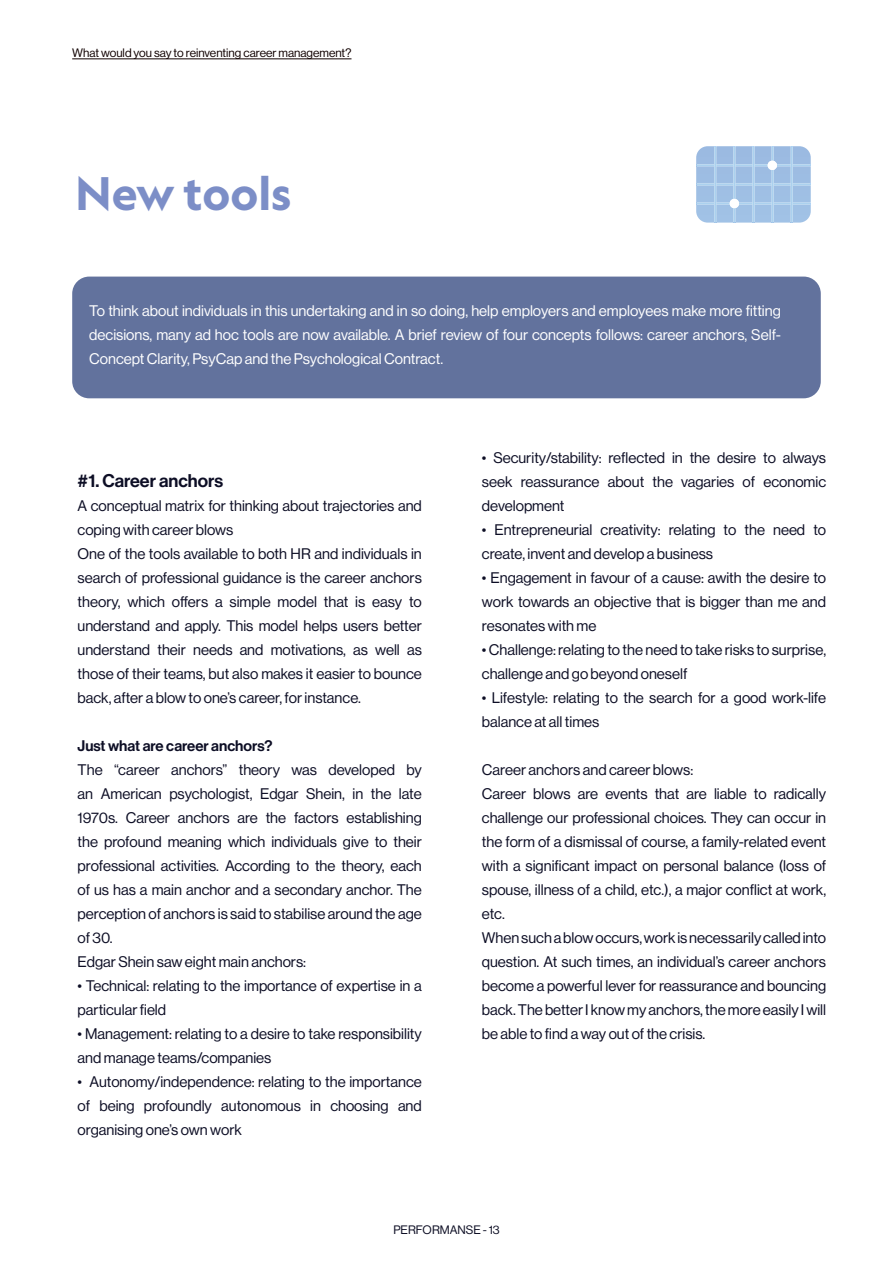
<style>
.page{position:relative;width:893px;height:1263px;background:#fff}
.page>*{position:absolute;margin:0;border:0;box-sizing:border-box;transform-origin:0 0}
.t1{font:700 45px "Geograph";color:#7c8ec7}
.t2{font:18px "N Haas Grotesk DS Pro 65 Md";color:#0d0e25}
.t3{font:15px/24px "N Haas Grotesk DS Pro 55 Rg";color:#0d0e25;text-align:justify}
.t4{font:15px/24px "N Haas Grotesk DS Pro 55 Rg";color:#fff;text-align:justify}
.t5{font:15px "N Haas Grotesk DS Pro 65 Md";color:#0d0e25}
.t6{font:12px "N Haas Grotesk DS Pro 55 Rg";color:#100000}
.t7{font:12px "N Haas Grotesk DS Pro 55 Rg";color:#0e0f25}
</style>
<div class="page">
<div style="left:72px;top:277px;width:749px;height:121px;background:#62729d;border-radius:17px"></div>
<svg style="left:696px;top:146px;width:115px;height:77px;background:#a6c5e6"></svg>
<hr style="left:72px;top:59px;width:279px;height:1px;background:#100000">
<p class="t6" style="left:72px;top:44px;width:281px">What would you say to reinventing career management?</p>
<p class="t1" style="left:76px;top:164px;width:217px">New tools</p>
<p class="t4" style="left:89px;top:298px;width:693px">To think about individuals in this undertaking and in so doing, help employers and employees make more fitting decisions, many ad hoc tools are now available. A brief review of four concepts follows: career anchors, Self-Concept Clarity, PsyCap and the Psychological Contract.</p>
<p class="t2" style="left:78px;top:468px;width:147px">#1. Career anchors</p>
<p class="t3" style="left:78px;top:493px;width:346px">A conceptual matrix for thinking about trajectories and coping with career blows</p>
<p class="t3" style="left:78px;top:541px;width:346px">One of the tools available to both HR and individuals in search of professional guidance is the career anchors theory, which offers a simple model that is easy to understand and apply. This model helps users better understand their needs and motivations, as well as those of their teams, but also makes it easier to bounce back, after a blow to one’s career, for instance.</p>
<p class="t5" style="left:78px;top:735px;width:196px">Just what are career anchors?</p>
<p class="t3" style="left:78px;top:757px;width:346px">The “career anchors” theory was developed by an American psychologist, Edgar Shein, in the late 1970s. Career anchors are the factors establishing the profound meaning which individuals give to their professional activities. According to the theory, each of us has a main anchor and a secondary anchor. The perception of anchors is said to stabilise around the age of 30.</p>
<p class="t3" style="left:78px;top:949px;width:230px">Edgar Shein saw eight main anchors:</p>
<p class="t3" style="left:78px;top:973px;width:346px">• Technical: relating to the importance of expertise in a particular field</p>
<p class="t3" style="left:78px;top:1021px;width:346px">• Management: relating to a desire to take responsibility and manage teams/companies</p>
<p class="t3" style="left:78px;top:1069px;width:346px">• Autonomy/independence: relating to the importance of being profoundly autonomous in choosing and organising one’s own work</p>
<p class="t3" style="left:482px;top:445px;width:346px">• Security/stability: reflected in the desire to always seek reassurance about the vagaries of economic development</p>
<p class="t3" style="left:482px;top:517px;width:346px">• Entrepreneurial creativity: relating to the need to create, invent and develop a business</p>
<p class="t3" style="left:482px;top:565px;width:346px">• Engagement in favour of a cause: awith the desire to work towards an objective that is bigger than me and resonates with me</p>
<p class="t3" style="left:482px;top:637px;width:346px">• Challenge: relating to the need to take risks to surprise, challenge and go beyond oneself</p>
<p class="t3" style="left:482px;top:685px;width:346px">• Lifestyle: relating to the search for a good work-life balance at all times</p>
<p class="t3" style="left:482px;top:757px;width:213px">Career anchors and career blows:</p>
<p class="t3" style="left:482px;top:781px;width:346px">Career blows are events that are liable to radically challenge our professional choices. They can occur in the form of a dismissal of course, a family-related event with a significant impact on personal balance (loss of spouse, illness of a child, etc.), a major conflict at work, etc.</p>
<p class="t3" style="left:482px;top:925px;width:346px">When such a blow occurs, work is necessarily called into question. At such times, an individual’s career anchors become a powerful lever for reassurance and bouncing back. The better I know my anchors, the more easily I will be able to find a way out of the crisis.</p>
<p class="t7" style="left:393px;top:1221px;width:108px">PERFORMANSE - 13</p>
</div>
